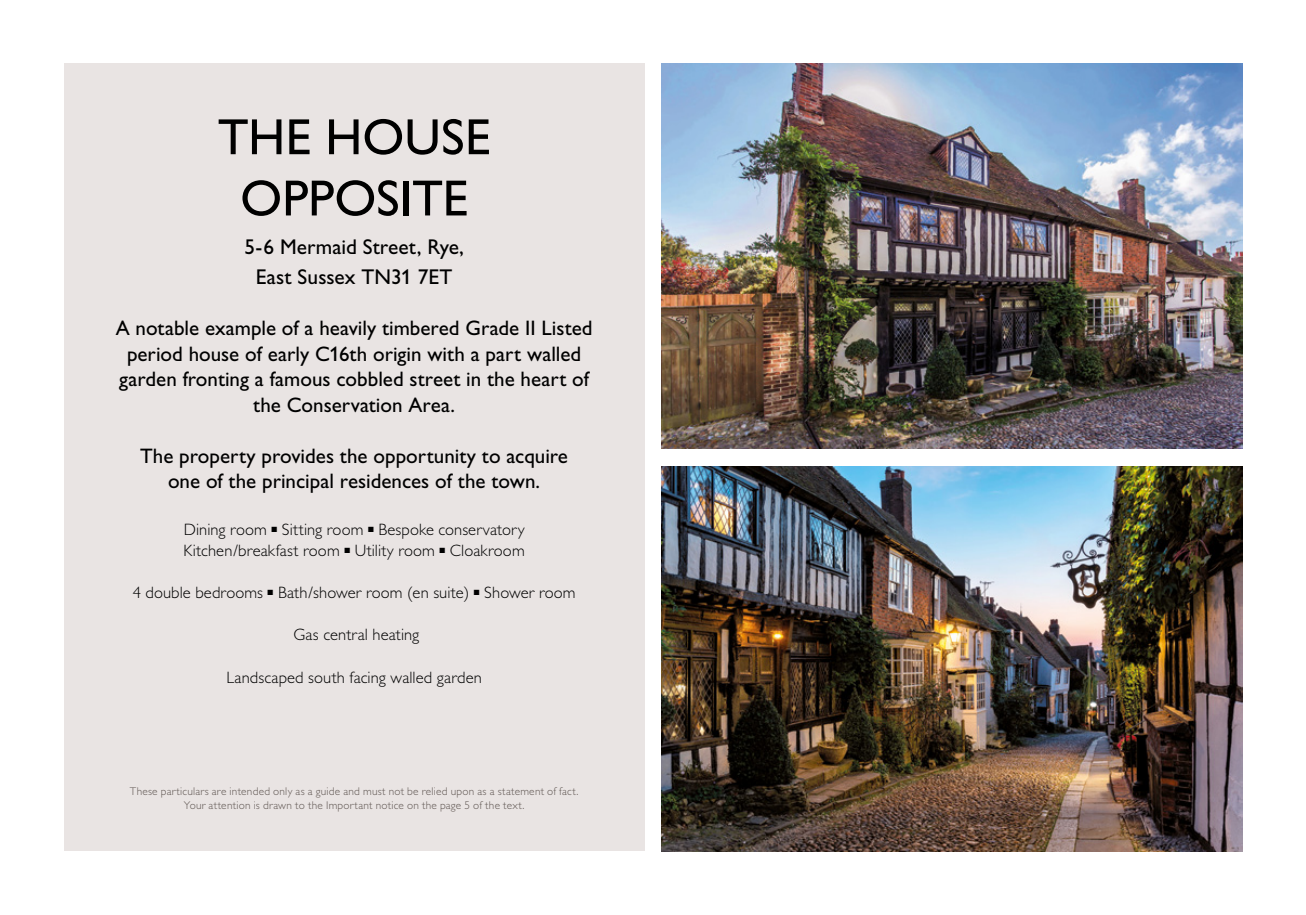
<style>
.page{position:relative;width:1306px;height:915px;background:#fff}
.page>*{position:absolute;margin:0;border:0;box-sizing:border-box;transform-origin:0 0}
._04_Name{font:51px/61.2px "Gill Alt One";letter-spacing:.005em;color:#000;text-align:center}
._05_Address{font:21.3px/30px "Gill Alt One";color:#000;text-align:center}
._06_Strapline{font:21px/25.5px "Gill Alt One";color:#000;text-align:center}
._07_Summary{font:300 16.5px/21px "Gill Alt One";letter-spacing:.005em;color:#000}
._08_Disclaimer{font:300 11.25px/13.5px "Gill Alt One";letter-spacing:.02em;color:#5f5652;text-align:center}
</style>
<div class="page">
<div style="left:64px;top:64px;width:580px;height:786px;background:#e9e4e3"></div>
<img style="left:661px;top:64px;width:581px;height:385px">
<img style="left:661px;top:466px;width:581px;height:384px">
<p class="_04_Name" style="left:218px;top:106px;width:274px">THE HOUSE<br>OPPOSITE</p>
<p class="_05_Address" style="left:244px;top:232px;width:221px">5-6 Mermaid Street, Rye,<br>East Sussex TN31 7ET</p>
<p class="_06_Strapline" style="left:116px;top:315px;width:478px">A notable example of a heavily timbered Grade II Listed period house of early C16th origin with a part walled garden fronting a famous cobbled street in the heart of the Conservation Area.</p>
<p class="_06_Strapline" style="left:140px;top:442px;width:429px">The property provides the opportunity to acquire one of the principal residences of the town.</p>
<p class="_07_Summary" style="left:183px;top:518px;width:343px">Dining room ■ Sitting room ■ Bespoke conservatory<br>Kitchen/breakfast room ■ Utility room ■ Cloakroom</p>
<p class="_07_Summary" style="left:133px;top:582px;width:444px">4 double bedrooms ■ Bath/shower room (en suite) ■ Shower room</p>
<p class="_07_Summary" style="left:293px;top:624px;width:127px">Gas central heating</p>
<p class="_07_Summary" style="left:226px;top:666px;width:257px">Landscaped south facing walled garden</p>
<p class="_08_Disclaimer" style="left:130px;top:784px;width:450px">These particulars are intended only as a guide and must not be relied upon as a statement of fact.<br>Your attention is drawn to the Important notice on the page 5 of the text.</p>
</div>
